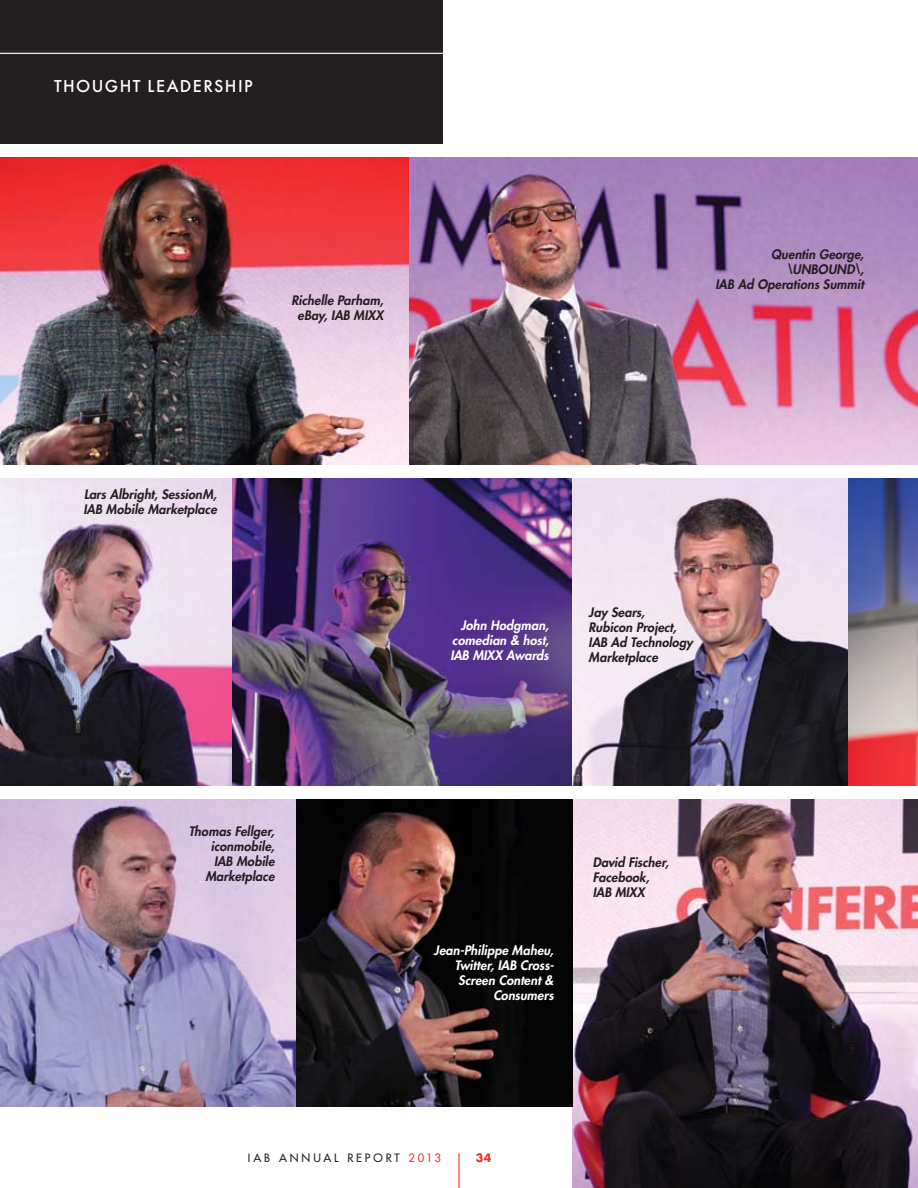
<style>
.page{position:relative;width:918px;height:1188px;background:#fff}
.page>*{position:absolute;margin:0;border:0;box-sizing:border-box;transform-origin:0 0}
.AR-Section_Header{font:500 18px "Futura TOT";letter-spacing:.08em;color:#fff}
.AR-Events_Caption{font:italic 800 12.75px/15px "Futura";letter-spacing:.005em;color:#231f20}
.AR-Events_Caption-2{font:italic 800 12.75px/15px "Futura";letter-spacing:.005em;color:#fff;text-align:right}
.t1{font:700 12.75px "Futura TOT";color:#ee3124}
.t2{font:11.25px "Futura";letter-spacing:.255em;color:#231f20}
.s1{color:#ee3124}
</style>
<div class="page">
<hr style="left:458px;top:1153px;width:2px;height:35px;background:#ee3124">
<div style="left:0;top:0;width:442px;height:144px;background:#231f20"></div>
<hr style="left:0;top:53px;width:554px;height:1px;background:#fff">
<img style="left:572px;top:800px;width:346px;height:388px">
<img style="left:0;top:800px;width:572px;height:307px">
<img style="left:0;top:478px;width:918px;height:308px">
<img style="left:0;top:158px;width:918px;height:307px">
<p class="AR-Section_Header" style="left:54px;top:76px;width:200px">THOUGHT LEADERSHIP</p>
<p class="AR-Events_Caption" style="left:291px;top:293px;width:93px;text-align:center">Richelle Parham, eBay, IAB MIXX</p>
<p class="AR-Events_Caption" style="left:715px;top:246px;width:150px;text-align:right">Quentin George, \UNBOUND\,<br>IAB Ad Operations Summit</p>
<p class="AR-Events_Caption" style="left:84px;top:486px;width:135px">Lars Albright, SessionM,<br>IAB Mobile Marketplace</p>
<p class="AR-Events_Caption-2" style="left:450px;top:618px;width:100px;text-align:justify;text-indent:10px">John Hodgman, comedian &amp; host, IAB MIXX Awards</p>
<p class="AR-Events_Caption" style="left:589px;top:604px;width:106px">Jay Sears,<br>Rubicon Project,<br>IAB Ad Technology<br>Marketplace</p>
<p class="AR-Events_Caption" style="left:189px;top:824px;width:87px;text-align:right">Thomas Fellger, iconmobile,<br>IAB Mobile<br>Marketplace</p>
<p class="AR-Events_Caption-2" style="left:434px;top:943px;width:121px">Jean-Philippe Maheu,<br>Twitter, IAB Cross-<br>Screen Content &amp;<br>Consumers</p>
<p class="AR-Events_Caption" style="left:593px;top:855px;width:78px">David Fischer,<br>Facebook,<br>IAB MIXX</p>
<p class="t2" style="left:248px;top:1151px;width:195px">IAB ANNUAL REPORT <span class="s1">2013</span></p>
<p class="t1" style="left:476px;top:1150px;width:17px">34</p>
</div>
